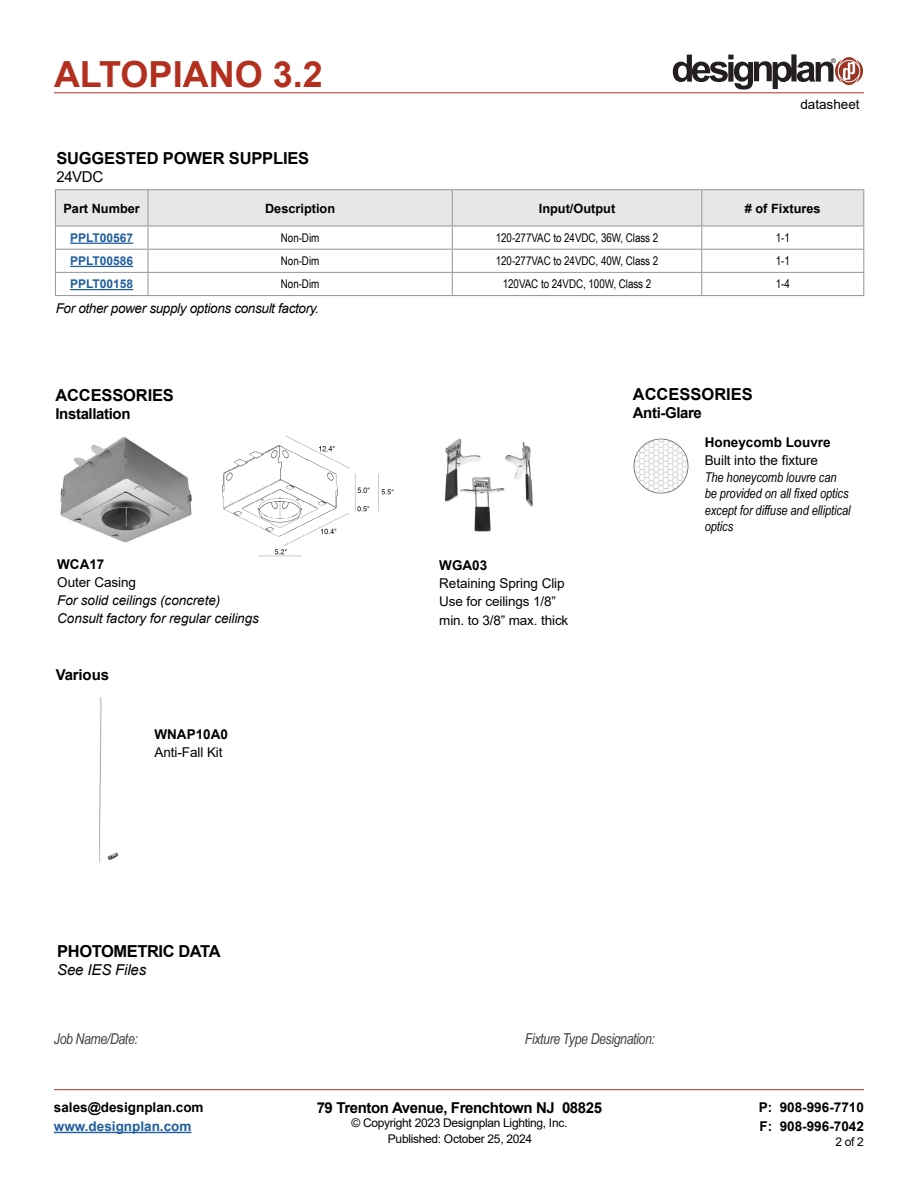
<style>
.page{position:relative;width:918px;height:1188px;background:#fff}
.page>*{position:absolute;margin:0;border:0;box-sizing:border-box;transform-origin:0 0}
.t1{font:700 36px "Arial";color:#b32f1e}
.t2{font:700 16.5px "Arial";letter-spacing:-.01em;color:#000}
.t3{font:700 15px "Arial";letter-spacing:-.025em;color:#000}
.t4{font:italic 15px "Arial Narrow";letter-spacing:-.025em;color:#414042}
.t5{font:italic 15px "Arial";letter-spacing:-.01em;color:#000}
.t6{font:15px "Arial";letter-spacing:-.025em;color:#000}
.t7{font:italic 13.5px/16.5px "Arial Narrow";letter-spacing:-.005em;color:#000}
.t8{font:700 13.5px/19.5px "Arial";color:#000}
.t9{font:13.5px "Arial";letter-spacing:-.005em;color:#000}
.t10{font:italic 13.5px/18px "Arial";letter-spacing:-.005em;color:#000}
.t11{font:italic 13.5px "Arial";letter-spacing:-.025em;color:#000}
.t12{font:700 13.5px "Arial";color:#215e9e}
.t13{font:13.35px/18.5px "Arial";letter-spacing:-.01em;color:#000}
.t14{font:700 12.75px "Arial";color:#000}
.t15{font:12px "Arial Narrow";letter-spacing:-.005em;color:#000}
.t16{font:12px "Arial";letter-spacing:-.025em;color:#000}
.t17{font:700 12px "Arial";color:#215e9e}
.t18{font:6.3px "Helvetica";color:#231f20}
</style>
<div class="page">
<hr style="left:54px;top:93px;width:810px;height:1px;background:#b32f1e">
<hr style="left:54px;top:1089px;width:810px;height:1px;background:#b32f1e">
<hr style="left:54px;top:1132px;width:137px;height:1px;background:#215e9e">
<svg style="left:673px;top:54px;width:190px;height:36px"></svg>
<img style="left:60px;top:437px;width:132px;height:106px">
<img style="left:444px;top:438px;width:89px;height:94px">
<img style="left:633px;top:438px;width:56px;height:56px">
<img style="left:99px;top:697px;width:20px;height:166px">
<img style="left:222px;top:435px;width:172px;height:122px">
<hr style="left:55px;top:295px;width:93px;height:1px;background:#939598">
<hr style="left:148px;top:295px;width:304px;height:1px;background:#939598">
<hr style="left:452px;top:295px;width:250px;height:1px;background:#939598">
<hr style="left:55px;top:189px;width:93px;height:1px;background:#939598">
<hr style="left:148px;top:189px;width:304px;height:1px;background:#939598">
<hr style="left:452px;top:189px;width:250px;height:1px;background:#939598">
<hr style="left:702px;top:189px;width:162px;height:1px;background:#939598">
<hr style="left:702px;top:295px;width:162px;height:1px;background:#939598">
<svg style="left:55px;top:190px;width:809px;height:105px"></svg>
<hr style="left:70px;top:243px;width:63px;height:1px;background:#215e9e">
<hr style="left:70px;top:266px;width:63px;height:1px;background:#215e9e">
<hr style="left:70px;top:289px;width:63px;height:1px;background:#215e9e">
<h1 class="t1" style="left:54px;top:49px;width:270px">ALTOPIANO 3.2</h1>
<h2 class="t2" style="left:56px;top:147px;width:254px">SUGGESTED POWER SUPPLIES</h2>
<p class="t6" style="left:56px;top:166px;width:48px">24VDC</p>
<p class="t18" style="left:831px;top:57px;width:6px">®</p>
<p class="t9" style="left:800px;top:95px;width:61px">datasheet</p>
<p class="t14" style="left:63px;top:199px;width:78px">Part Number</p>
<p class="t14" style="left:265px;top:199px;width:72px">Description</p>
<p class="t14" style="left:539px;top:199px;width:78px">Input/Output</p>
<p class="t14" style="left:745px;top:199px;width:77px"># of Fixtures</p>
<p class="t17" style="left:70px;top:229px;width:65px">PPLT00567</p>
<p class="t15" style="left:281px;top:229px;width:40px">Non-Dim</p>
<p class="t15" style="left:496px;top:229px;width:164px">120-277VAC to 24VDC, 36W, Class 2</p>
<p class="t15" style="left:776px;top:229px;width:16px">1-1</p>
<p class="t17" style="left:70px;top:252px;width:65px">PPLT00586</p>
<p class="t15" style="left:281px;top:252px;width:40px">Non-Dim</p>
<p class="t15" style="left:496px;top:252px;width:164px">120-277VAC to 24VDC, 40W, Class 2</p>
<p class="t15" style="left:776px;top:252px;width:16px">1-1</p>
<p class="t17" style="left:70px;top:276px;width:65px">PPLT00158</p>
<p class="t15" style="left:281px;top:275px;width:40px">Non-Dim</p>
<p class="t15" style="left:503px;top:275px;width:150px">120VAC to 24VDC, 100W, Class 2</p>
<p class="t15" style="left:776px;top:275px;width:16px">1-4</p>
<p class="t11" style="left:56px;top:300px;width:265px">For other power supply options consult factory.</p>
<h2 class="t2" style="left:56px;top:384px;width:120px">ACCESSORIES</h2>
<p class="t3" style="left:56px;top:403px;width:77px">Installation</p>
<p class="t8" style="left:57px;top:555px;width:49px">WCA17</p>
<p class="t9" style="left:57px;top:573px;width:80px">Outer Casing</p>
<p class="t10" style="left:57px;top:592px;width:203px">For solid ceilings (concrete)<br>Consult factory for regular ceilings</p>
<p class="t3" style="left:56px;top:665px;width:55px">Various</p>
<p class="t8" style="left:154px;top:724px;width:75px">WNAP10A0</p>
<p class="t9" style="left:154px;top:743px;width:70px">Anti-Fall Kit</p>
<h2 class="t2" style="left:57px;top:939px;width:165px">PHOTOMETRIC DATA</h2>
<p class="t5" style="left:57px;top:960px;width:91px">See IES Files</p>
<p class="t8" style="left:439px;top:555px;width:50px">WGA03</p>
<p class="t9" style="left:439px;top:574px;width:127px">Retaining Spring Clip</p>
<p class="t13" style="left:439px;top:592px;width:131px">Use for ceilings 1/8” min. to 3/8” max. thick</p>
<h2 class="t2" style="left:633px;top:383px;width:122px">ACCESSORIES</h2>
<p class="t3" style="left:633px;top:403px;width:71px">Anti-Glare</p>
<p class="t8" style="left:705px;top:433px;width:128px">Honeycomb Louvre</p>
<p class="t9" style="left:705px;top:451px;width:115px">Built into the fixture</p>
<p class="t7" style="left:705px;top:468px;width:147px">The honeycomb louvre can be provided on all fixed optics except for diffuse and elliptical optics</p>
<p class="t4" style="left:54px;top:1028px;width:85px">Job Name/Date:</p>
<p class="t4" style="left:525px;top:1029px;width:132px">Fixture Type Designation:</p>
<p class="t8" style="left:54px;top:1097px;width:151px">sales@designplan.com</p>
<p class="t12" style="left:54px;top:1117px;width:139px">www.designplan.com</p>
<p class="t3" style="left:317px;top:1097px;width:287px">79 Trenton Avenue, Frenchtown NJ 08825</p>
<p class="t16" style="left:351px;top:1115px;width:217px">© Copyright 2023 Designplan Lighting, Inc.</p>
<p class="t8" style="left:759px;top:1097px;width:107px">P: 908-996-7710<br>F: 908-996-7042</p>
<p class="t16" style="left:388px;top:1130px;width:146px">Published: October 25, 2024</p>
<p class="t16" style="left:835px;top:1133px;width:30px">2 of 2</p>
</div>
